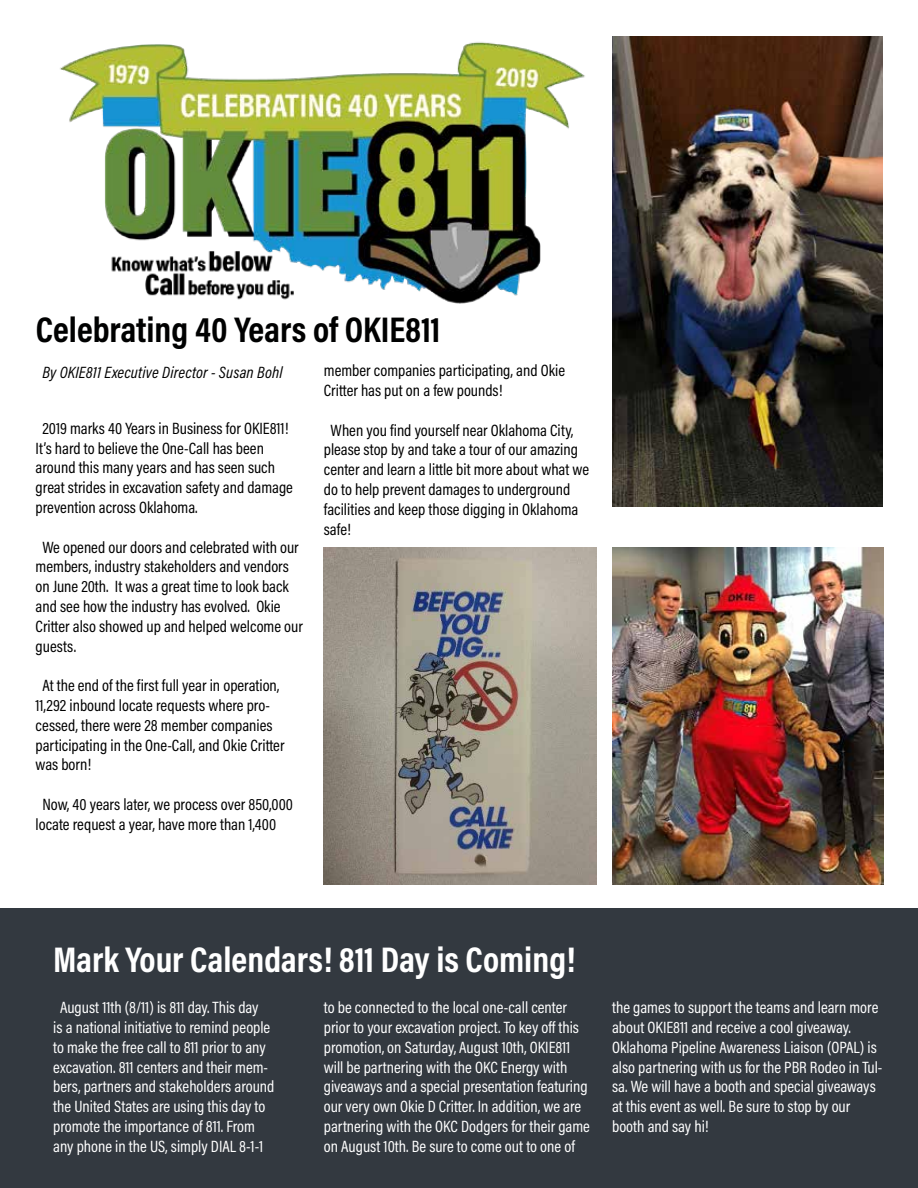
<style>
.page{position:relative;width:918px;height:1188px;background:#fff}
.page>*{position:absolute;margin:0;border:0;box-sizing:border-box;transform-origin:0 0}
.t1{font:700 36px "Acumin Pro Cond";color:#fff}
.t2{font:700 36px "Acumin Pro Cond";color:#000101}
.t3{font:16.5px/19.8px "Acumin Pro Cond";color:#000}
.t4{font:16.5px/19.8px "Acumin Pro Cond";color:#fff}
.t5{font:italic 16.5px "Acumin Pro Cond";letter-spacing:.01em;color:#000}
</style>
<div class="page">
<img style="left:60px;top:42px;width:525px;height:262px">
<img style="left:612px;top:36px;width:271px;height:471px">
<img style="left:324px;top:548px;width:272px;height:337px">
<img style="left:612px;top:548px;width:271px;height:337px">
<div style="left:0;top:908px;width:918px;height:280px;background:#333940"></div>
<h1 class="t2" style="left:36px;top:306px;width:406px">Celebrating 40 Years of OKIE811</h1>
<p class="t3" style="left:324px;top:360px;width:243px">member companies participating, and Okie<br>Critter has put on a few pounds!</p>
<p class="t3" style="left:324px;top:420px;width:267px;text-indent:7px">When you find yourself near Oklahoma City, please stop by and take a tour of our amazing center and learn a little bit more about what we do to help prevent damages to underground facilities and keep those digging in Oklahoma safe!</p>
<p class="t5" style="left:42px;top:362px;width:242px">By OKIE811 Executive Director - Susan Bohl</p>
<p class="t3" style="left:36px;top:418px;width:259px;text-indent:7px">2019 marks 40 Years in Business for OKIE811!<br>It’s hard to believe the One-Call has been around this many years and has seen such great strides in excavation safety and damage prevention across Oklahoma.</p>
<p class="t3" style="left:36px;top:537px;width:269px;text-indent:7px">We opened our doors and celebrated with our members, industry stakeholders and vendors on June 20th. It was a great time to look back and see how the industry has evolved. Okie Critter also showed up and helped welcome our guests.</p>
<p class="t3" style="left:36px;top:675px;width:250px;text-indent:7px">At the end of the first full year in operation, 11,292 inbound locate requests where pro&shy;cessed, there were 28 member companies participating in the One-Call, and Okie Critter was born!</p>
<p class="t3" style="left:36px;top:794px;width:259px;text-indent:7px">Now, 40 years later, we process over 850,000 locate request a year, have more than 1,400</p>
<h1 class="t1" style="left:53px;top:936px;width:524px">Mark Your Calendars! 811 Day is Coming!</h1>
<p class="t4" style="left:53px;top:997px;width:223px;text-indent:7px">August 11th (8/11) is 811 day. This day<br>is a national initiative to remind people to make the free call to 811 prior to any excavation. 811 centers and their mem&shy;bers, partners and stakeholders around the United States are using this day to promote the importance of 811. From any phone in the US, simply DIAL 8-1-1</p>
<p class="t4" style="left:324px;top:997px;width:268px">to be connected to the local one-call center prior to your excavation project. To key off this promotion, on Saturday, August 10th, OKIE811 will be partnering with the OKC Energy with giveaways and a special presentation featuring our very own Okie D Critter. In addition, we are partnering with the OKC Dodgers for their game on August 10th. Be sure to come out to one of</p>
<p class="t4" style="left:612px;top:997px;width:272px">the games to support the teams and learn more about OKIE811 and receive a cool giveaway.<br>Oklahoma Pipeline Awareness Liaison (OPAL) is also partnering with us for the PBR Rodeo in Tul&shy;sa. We will have a booth and special giveaways at this event as well. Be sure to stop by our booth and say hi!</p>
</div>
